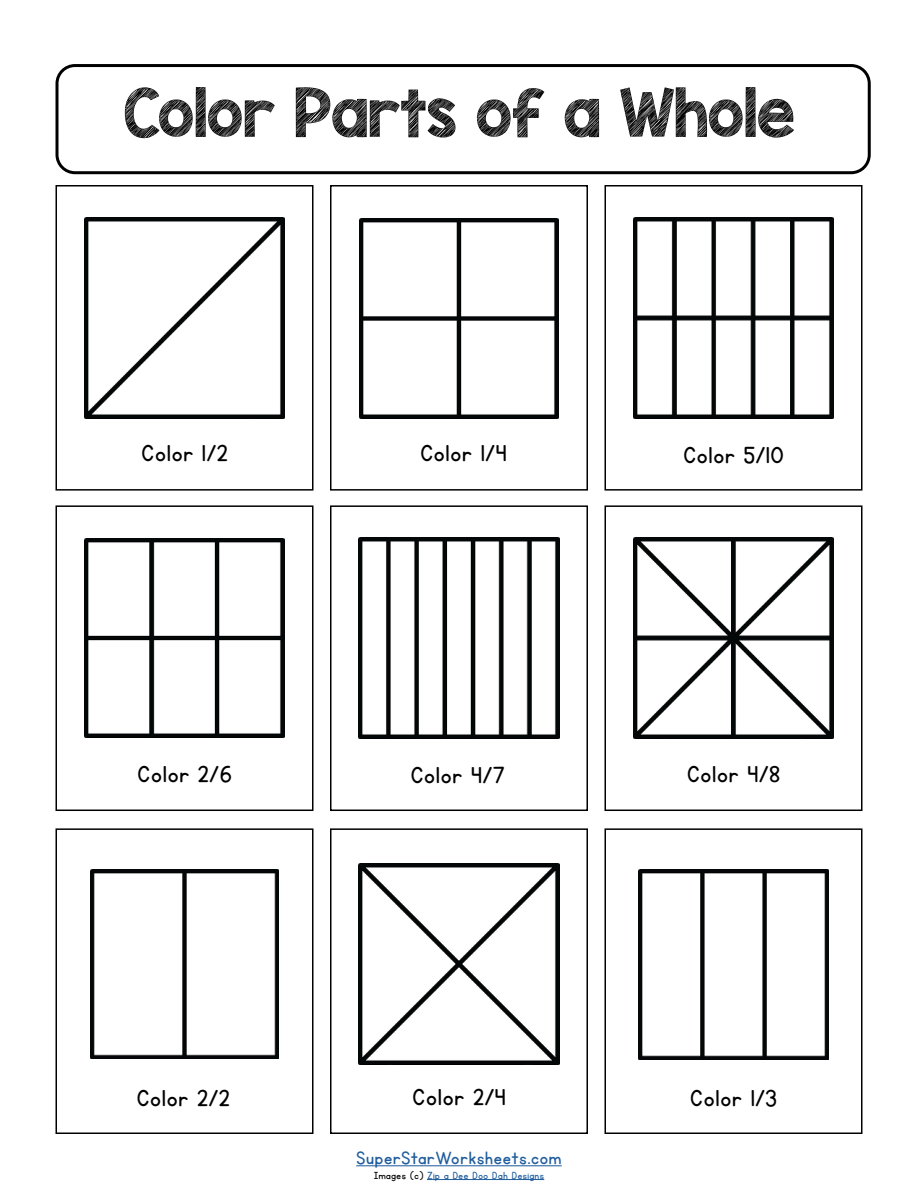
<style>
.page{position:relative;width:918px;height:1188px;background:#fff}
.page>*{position:absolute;margin:0;border:0;box-sizing:border-box;transform-origin:0 0}
.t1{font:54px "KG Blank Space Sketch";color:#000}
.t2{font:27px "KG Primary Penmanship Alt";color:#000}
.t3{font:21px "KG Primary Penmanship 2";color:#205d9e}
.t4{font:12px "KG Primary Penmanship 2";color:#205d9e}
.s1{color:#000}
</style>
<div class="page">
<hr style="left:356px;top:1165px;width:206px;height:1px;background:#205d9e">
<hr style="left:427px;top:1179px;width:117px;height:1px;background:#205d9e">
<div style="left:56px;top:185px;width:258px;height:306px;border:2px solid #000"></div>
<div style="left:56px;top:505px;width:258px;height:306px;border:2px solid #000"></div>
<div style="left:56px;top:828px;width:258px;height:306px;border:2px solid #000"></div>
<div style="left:330px;top:185px;width:258px;height:306px;border:2px solid #000"></div>
<div style="left:330px;top:505px;width:258px;height:306px;border:2px solid #000"></div>
<div style="left:330px;top:828px;width:258px;height:306px;border:2px solid #000"></div>
<div style="left:605px;top:185px;width:258px;height:306px;border:2px solid #000"></div>
<div style="left:605px;top:505px;width:258px;height:306px;border:2px solid #000"></div>
<div style="left:605px;top:828px;width:258px;height:306px;border:2px solid #000"></div>
<img style="left:84px;top:218px;width:201px;height:201px">
<img style="left:85px;top:538px;width:199px;height:200px">
<img style="left:90px;top:870px;width:189px;height:188px">
<img style="left:359px;top:218px;width:200px;height:200px">
<img style="left:359px;top:538px;width:200px;height:200px">
<img style="left:359px;top:864px;width:200px;height:201px">
<img style="left:633px;top:218px;width:201px;height:201px">
<img style="left:633px;top:538px;width:201px;height:200px">
<img style="left:638px;top:869px;width:191px;height:190px">
<div style="left:56px;top:64px;width:815px;height:110px;border:3px solid #000;border-radius:18px"></div>
<h1 class="t1" style="left:124px;top:86px;width:672px">Color Parts of a Whole</h1>
<p class="t2" style="left:141px;top:436px;width:89px">Color 1/2</p>
<p class="t2" style="left:420px;top:436px;width:89px">Color 1/4</p>
<p class="t2" style="left:683px;top:438px;width:103px">Color 5/10</p>
<p class="t2" style="left:137px;top:757px;width:97px">Color 2/6</p>
<p class="t2" style="left:410px;top:758px;width:97px">Color 4/7</p>
<p class="t2" style="left:686px;top:757px;width:96px">Color 4/8</p>
<p class="t2" style="left:136px;top:1081px;width:96px">Color 2/2</p>
<p class="t2" style="left:412px;top:1079px;width:96px">Color 2/4</p>
<p class="t2" style="left:690px;top:1081px;width:89px">Color 1/3</p>
<p class="t3" style="left:356px;top:1150px;width:207px">SuperStarWorksheets.com</p>
<p class="t4" style="left:374px;top:1171px;width:172px"><span class="s1">Images (c)</span> Zip a Dee Doo Dah Designs</p>
</div>
